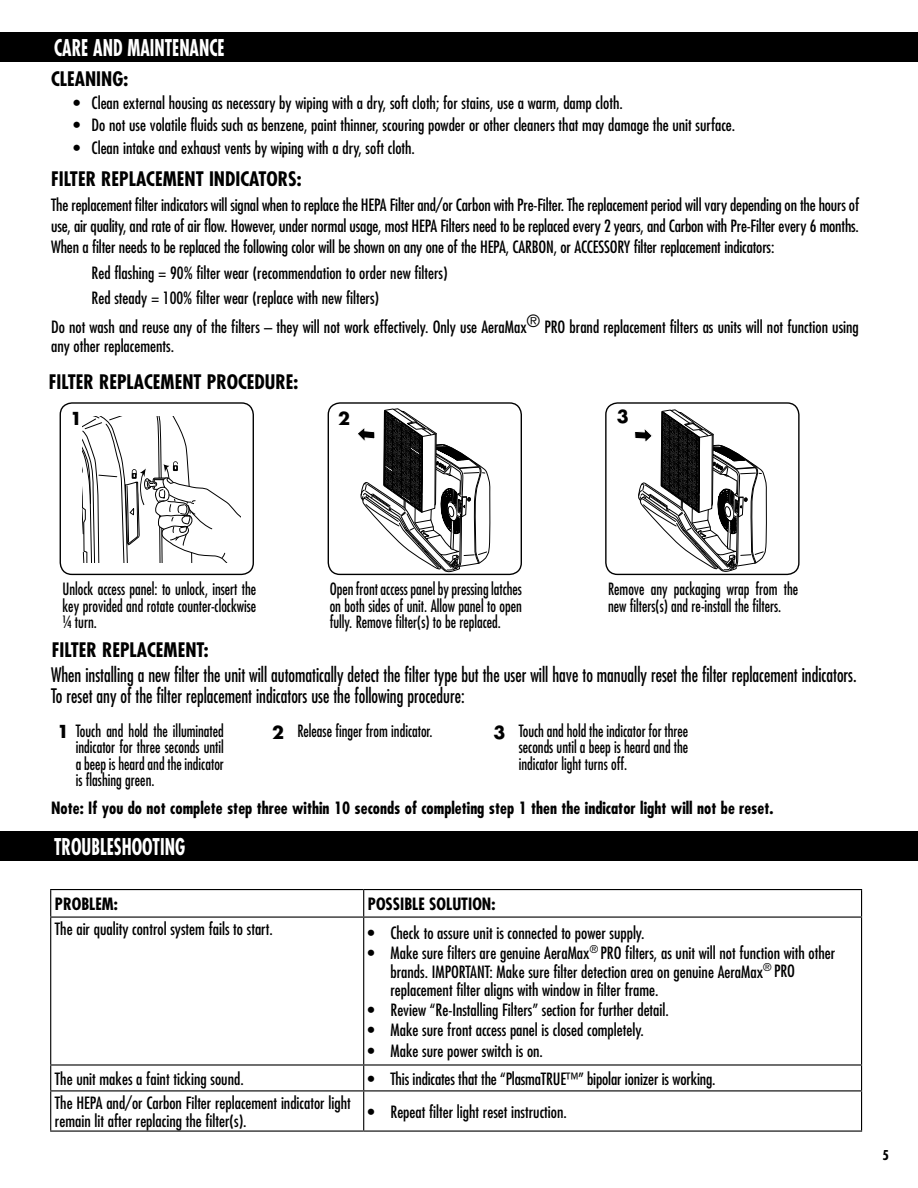
<style>
.page{position:relative;width:918px;height:1188px;background:#fff}
.page>*{position:absolute;margin:0;border:0;box-sizing:border-box;transform-origin:0 0}
.t1{font:700 condensed 22.5px "Futura Std";color:#fff;scale:.8 1}
.t2{font:condensed 19.5px/21px "Futura Std";color:#000;scale:.9 1}
.t3{font:700 condensed 19.5px "Futura Std";color:#000}
.t4{font:700 17.4px "Futura Std";color:#000}
.t5{font:condensed 16.5px/18px "Futura Std";color:#000}
.t6{font:condensed 16.5px/16.5px "Futura Std";color:#000;text-align:justify;scale:.9 1}
.t7{font:700 condensed 16.5px "Futura Std";color:#000}
.t8{font:700 condensed 13.2px "Futura Std";color:#000}
.s1{font-weight:700;font-stretch:normal;font-size:17.4px}
</style>
<div class="page">
<div style="left:0;top:33px;width:918px;height:29px;background:#000"></div>
<div style="left:60px;top:402px;width:194px;height:173px;border:1px solid #000;border-radius:12px"></div>
<div style="left:328px;top:402px;width:194px;height:173px;border:1px solid #000;border-radius:12px"></div>
<div style="left:605px;top:402px;width:195px;height:173px;border:1px solid #000;border-radius:12px"></div>
<svg style="left:357px;top:408px;width:133px;height:164px"></svg>
<svg style="left:634px;top:409px;width:133px;height:163px"></svg>
<svg style="left:82px;top:417px;width:158px;height:146px"></svg>
<div style="left:0;top:832px;width:918px;height:29px;background:#000"></div>
<hr style="left:50px;top:889px;width:314px;height:1px;background:#000">
<svg style="left:50px;top:890px;width:1px;height:27px"></svg>
<hr style="left:364px;top:889px;width:498px;height:1px;background:#000">
<svg style="left:363px;top:890px;width:1px;height:27px"></svg>
<svg style="left:861px;top:890px;width:1px;height:27px"></svg>
<hr style="left:50px;top:917px;width:314px;height:1px;background:#000">
<hr style="left:50px;top:918px;width:1px;height:146px;background:#000">
<hr style="left:364px;top:917px;width:498px;height:1px;background:#000">
<hr style="left:363px;top:918px;width:1px;height:146px;background:#000">
<hr style="left:861px;top:918px;width:1px;height:146px;background:#000">
<hr style="left:50px;top:1064px;width:314px;height:2px;background:#000">
<svg style="left:50px;top:1066px;width:1px;height:24px"></svg>
<hr style="left:364px;top:1064px;width:498px;height:2px;background:#000">
<svg style="left:363px;top:1066px;width:1px;height:24px"></svg>
<svg style="left:861px;top:1066px;width:1px;height:24px"></svg>
<hr style="left:50px;top:1090px;width:314px;height:1px;background:#000">
<hr style="left:50px;top:1091px;width:1px;height:40px;background:#000">
<hr style="left:364px;top:1090px;width:498px;height:1px;background:#000">
<hr style="left:363px;top:1091px;width:1px;height:40px;background:#000">
<hr style="left:861px;top:1091px;width:1px;height:40px;background:#000">
<hr style="left:50px;top:1131px;width:314px;height:1px;background:#000">
<hr style="left:364px;top:1131px;width:498px;height:1px;background:#000">
<h1 class="t1" style="left:54px;top:34px;width:215px">CARE AND MAINTENANCE</h1>
<p class="t3" style="left:51px;top:67px;width:79px">CLEANING:</p>
<p class="t5" style="left:74px;top:94px;width:551px">• Clean external housing as necessary by wiping with a dry, soft cloth; for stains, use a warm, damp cloth.</p>
<p class="t5" style="left:74px;top:116px;width:663px">• Do not use volatile fluids such as benzene, paint thinner, scouring powder or other cleaners that may damage the unit surface.</p>
<p class="t5" style="left:74px;top:139px;width:343px">• Clean intake and exhaust vents by wiping with a dry, soft cloth.</p>
<p class="t3" style="left:51px;top:166px;width:252px">FILTER REPLACEMENT INDICATORS:</p>
<p class="t5" style="left:51px;top:194px;width:810px;line-height:21px;text-align:justify">The replacement filter indicators will signal when to replace the HEPA Filter and/or Carbon with Pre-Filter. The replacement period will vary depending on the hours of use, air quality, and rate of air flow. However, under normal usage, most HEPA Filters need to be replaced every 2 years, and Carbon with Pre-Filter every 6 months.<br>When a filter needs to be replaced the following color will be shown on any one of the HEPA, CARBON, or ACCESSORY filter replacement indicators:</p>
<p class="t5" style="left:92px;top:260px;width:358px;line-height:25.5px">Red flashing = 90% filter wear (recommendation to order new filters)<br>Red steady = 100% filter wear (replace with new filters)</p>
<p class="t5" style="left:51px;top:317px;width:809px;line-height:19.5px">Do not wash and reuse any of the filters – they will not work effectively. Only use AeraMax® PRO brand replacement filters as units will not function using any other replacements.</p>
<p class="t3" style="left:49px;top:370px;width:251px">FILTER REPLACEMENT PROCEDURE:</p>
<p class="t4" style="left:70px;top:407px;width:13px">1</p>
<p class="t4" style="left:338px;top:407px;width:13px">2</p>
<p class="t4" style="left:617px;top:405px;width:13px">3</p>
<p class="t6" style="left:62px;top:581px;width:217px">Unlock access panel: to unlock, insert the key provided and rotate counter-clockwise ¼ turn.</p>
<p class="t6" style="left:330px;top:581px;width:215px">Open front access panel by pressing latches on both sides of unit. Allow panel to open fully. Remove filter(s) to be replaced.</p>
<p class="t6" style="left:608px;top:581px;width:213px">Remove any packaging wrap from the new filters(s) and re-install the filters.</p>
<p class="t3" style="left:52px;top:637px;width:158px">FILTER REPLACEMENT:</p>
<p class="t2" style="left:51px;top:664px;width:897px">When installing a new filter the unit will automatically detect the filter type but the user will have to manually reset the filter replacement indicators.<br>To reset any of the filter replacement indicators use the following procedure:</p>
<p class="t6" style="left:76px;top:722px;width:166px;text-indent:-19px"><span class="s1">1</span> Touch and hold the illuminated indicator for three seconds until a beep is heard and the indicator is flashing green.</p>
<p class="t6" style="left:297px;top:722px;width:152px">Release finger from indicator.</p>
<p class="t4" style="left:272px;top:721px;width:13px">2</p>
<p class="t4" style="left:494px;top:721px;width:13px">3</p>
<p class="t6" style="left:519px;top:722px;width:190px">Touch and hold the indicator for three seconds until a beep is heard and the indicator light turns off.</p>
<p class="t7" style="left:51px;top:798px;width:724px">Note: If you do not complete step three within 10 seconds of completing step 1 then the indicator light will not be reset.</p>
<h1 class="t1" style="left:54px;top:833px;width:165px">TROUBLESHOOTING</h1>
<p class="t7" style="left:55px;top:894px;width:64px">PROBLEM:</p>
<p class="t7" style="left:368px;top:894px;width:129px">POSSIBLE SOLUTION:</p>
<p class="t5" style="left:55px;top:920px;width:219px">The air quality control system fails to start.</p>
<p class="t5" style="left:368px;top:924px;width:278px">• Check to assure unit is connected to power supply.</p>
<p class="t5" style="left:390px;top:944px;width:446px;text-indent:-22px">• Make sure filters are genuine AeraMax<sup>®</sup> PRO filters, as unit will not function with other brands. IMPORTANT: Make sure filter detection area on genuine AeraMax<sup>®</sup> PRO replacement filter aligns with window in filter frame.</p>
<p class="t5" style="left:368px;top:1001px;width:302px">• Review “Re-Installing Filters” section for further detail.</p>
<p class="t5" style="left:368px;top:1021px;width:278px">• Make sure front access panel is closed completely.</p>
<p class="t5" style="left:368px;top:1041px;width:177px">• Make sure power switch is on.</p>
<p class="t5" style="left:55px;top:1070px;width:190px">The unit makes a faint ticking sound.</p>
<p class="t5" style="left:368px;top:1070px;width:349px">• This indicates that the “PlasmaTRUE™” bipolar ionizer is working.</p>
<p class="t5" style="left:55px;top:1094px;width:297px">The HEPA and/or Carbon Filter replacement indicator light remain lit after replacing the filter(s).</p>
<p class="t5" style="left:368px;top:1103px;width:200px">• Repeat filter light reset instruction.</p>
<p class="t8" style="left:883px;top:1147px;width:8px">5</p>
</div>
